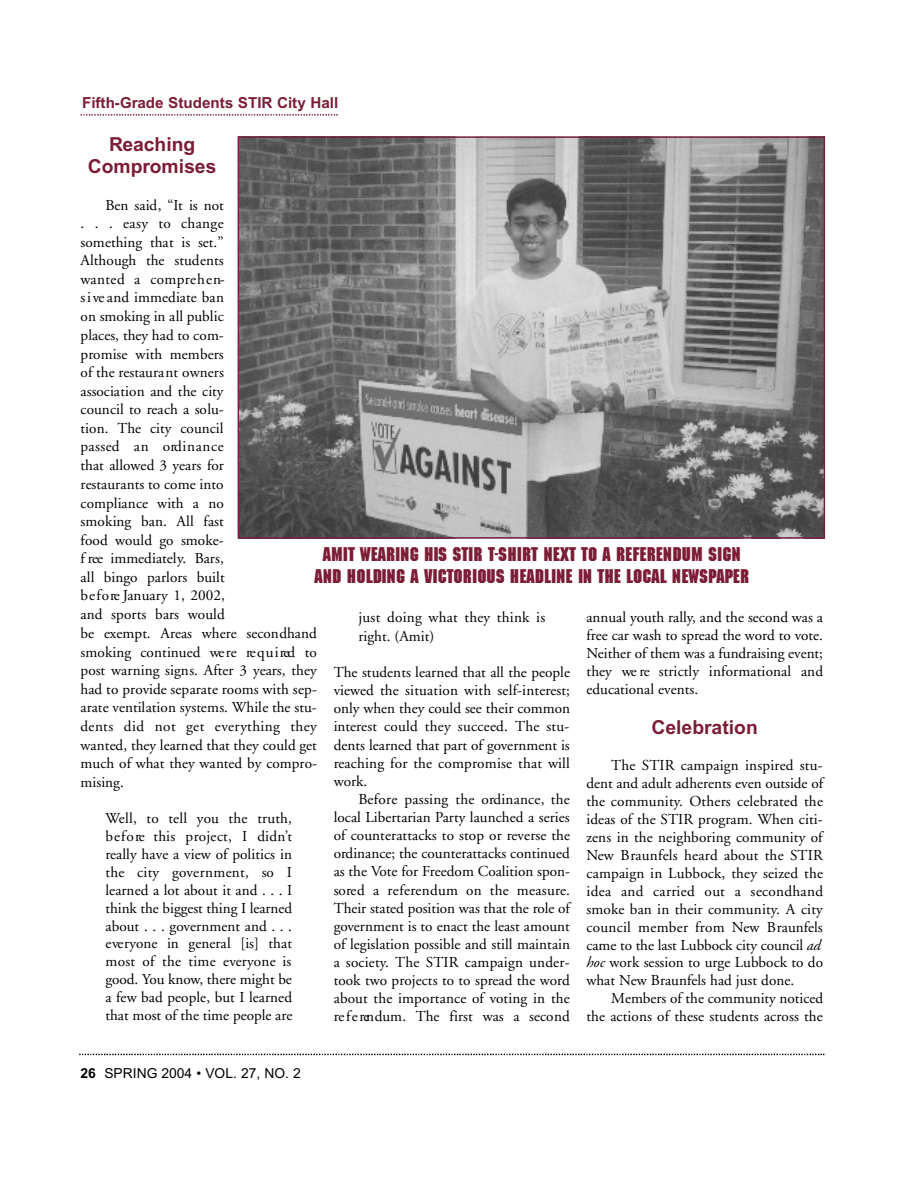
<style>
.page{position:relative;width:918px;height:1188px;background:#fff}
.page>*{position:absolute;margin:0;border:0;box-sizing:border-box;transform-origin:0 0}
.t1{font:700 19.35px/21.9px "Machine";color:#7c1d36;text-align:center}
.t2{font:700 19.35px/21.9px "Arial SFMT";color:#7c1d36;text-align:center}
.t3{font:15.15px/18.6px "Adobe Garamond";color:#000;text-align:justify}
.t4{font:700 15.15px "Arial SFMT";color:#7c1d36}
.t5{font:13.8px "Arial SFMT";color:#000}
.s1{font-style:italic}
.s2{font-weight:700}
</style>
<div class="page">
<svg style="left:79px;top:1054px;width:745px;height:1px"></svg>
<svg style="left:81px;top:114px;width:257px;height:2px"></svg>
<svg style="left:238px;top:136px;width:587px;height:403px"></svg>
<p class="t4" style="left:82px;top:98px;width:258px">Fifth-Grade Students STIR City Hall</p>
<p class="t2" style="left:88px;top:135px;width:130px">Reaching<br>Compromises</p>
<p class="t3" style="left:81px;top:197px;width:238px;text-align:left;text-indent:25px">Ben said, “It is not<br>. . . easy to change<br>something that is set.”<br>Although the students<br>wanted a compre h e n-<br>s i ve and immediate ban<br>on smoking in all public<br>places, they had to com-<br>p romise with members<br>of the restaurant ow n e rs<br>association and the city<br>council to reach a solu-<br>tion. The city council<br>passed an ord in a n c e<br>that allowed 3 years for<br>restaurants to come into<br>compliance with a no<br>smoking ban. All fast<br>food would go smoke-<br>f ree immediately. Ba rs,<br>all bingo parlors built<br>b e f o re Ja n u a ry 1, 2002,<br>and sports bars would<br>be exempt. Areas where secondhand smoking continued we re re q u i red to post warning signs. After 3 years, they had to provide separate rooms with sep&shy;arate ventilation systems. While the stu&shy;dents did not get eve rything they wanted, they learned that they could get much of what they wanted by compro&shy;mising.</p>
<p class="t3" style="left:105px;top:811px;width:188px;line-height:18px">Well, to tell you the tru th , b e f o re this project, I didn’t really have a view of politics in the city government, so I learned a lot about it and . . . I think the biggest thing I learned about . . . government and . . . e ve ryone in general [is] that most of the time everyone is good. You know, there might be a few bad people, but I learned that most of the time people are</p>
<p class="t1" style="left:315px;top:543px;width:436px">AMIT WEARING HIS STIR T-SHIRT NEXT TO A REFERENDUM SIGN<br>AND HOLDING A VICTORIOUS HEADLINE IN THE LOCAL NEWSPAPER</p>
<p class="t3" style="left:359px;top:610px;width:188px">just doing what they think is right. (Amit)</p>
<p class="t3" style="left:334px;top:664px;width:238px;line-height:18.1px">The students learned that all the people viewed the situation with self-interest; only when they could see their common interest could they succeed. The stu&shy;dents learned that part of government is reaching for the compromise that will work.</p>
<p class="t3" style="left:334px;top:791px;width:238px;line-height:18.1px;text-indent:25px">Before passing the ordinance, the local Libertarian Party launched a series of counterattacks to stop or reverse the ordinance; the counterattacks continued as the Vote for Freedom Coalition spon&shy;sored a referendum on the measure.<br>Their stated position was that the role of government is to enact the least amount of legislation possible and still maintain a society. The STIR campaign under&shy;took two projects to to spread the word about the importance of voting in the re f e rendum. The first was a second</p>
<p class="t3" style="left:586px;top:610px;width:238px;line-height:17.9px">annual youth rally, and the second was a free car wash to spread the word to vote.<br>Neither of them was a fundraising event; they we re strictly informational and educational events.</p>
<p class="t2" style="left:652px;top:718px;width:108px">Celebration</p>
<p class="t3" style="left:586px;top:758px;width:238px;line-height:18px;text-align:left;text-indent:25px">The STIR campaign inspired stu&shy;dent and adult adherents even outside of the community. Others celebrated the ideas of the STIR program. When citi&shy;zens in the neighboring community of New Braunfels heard about the STIR campaign in Lubbock, they seized the idea and carried out a secondhand smoke ban in their community. A city council member from New Braunfels came to the last Lubbock city council <span class="s1">ad hoc</span> work session to urge Lubbock to do what New Braunfels had just done.</p>
<p class="t3" style="left:586px;top:991px;width:238px;line-height:18px;text-align:right">Members of the community noticed<br>the actions of these students across the</p>
<p class="t5" style="left:81px;top:1068px;width:222px"><span class="s2">26</span> SPRING 2004 • VOL. 27, NO. 2</p>
</div>
